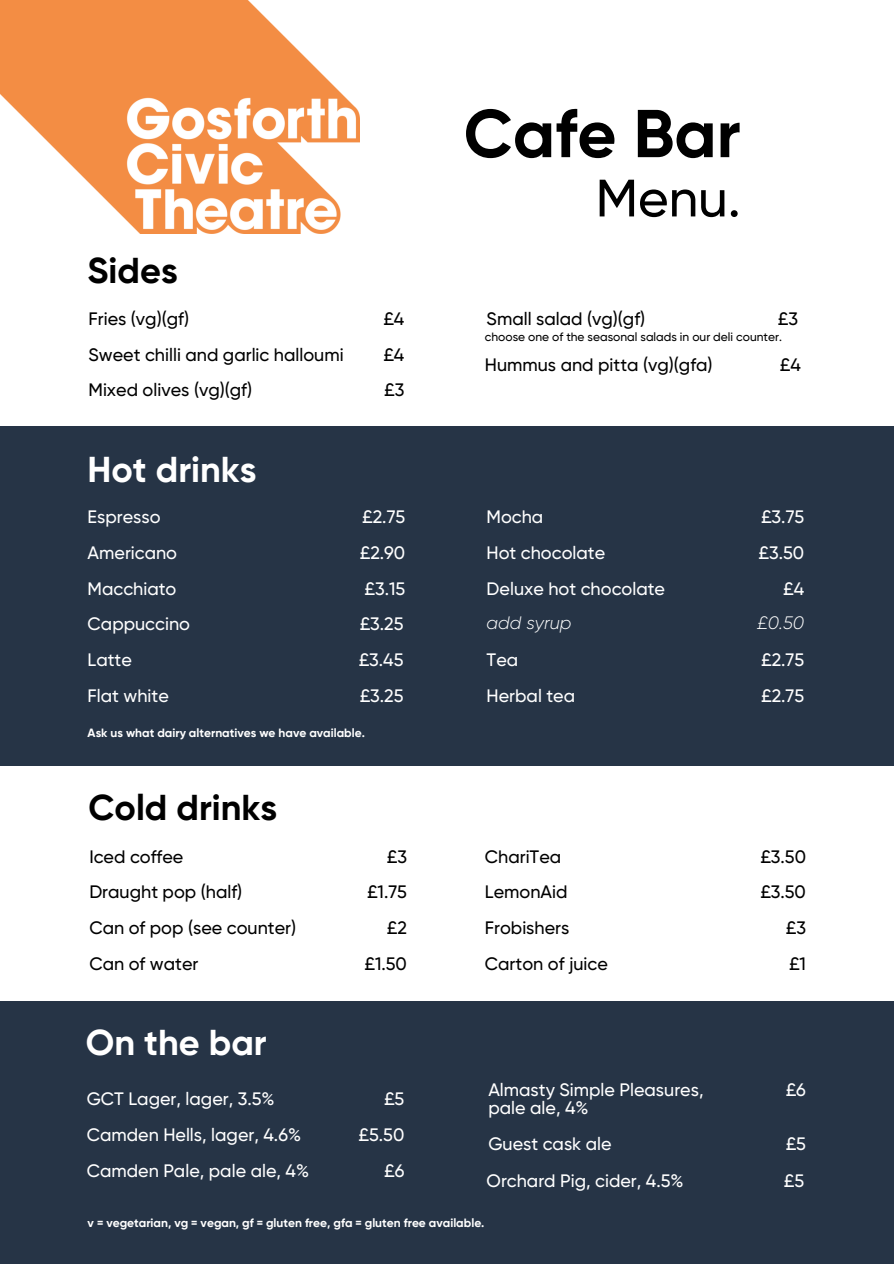
<style>
.page{position:relative;width:894px;height:1264px;background:#fff}
.page>*{position:absolute;margin:0;border:0;box-sizing:border-box;transform-origin:0 0}
.t1{font:700 67.5px "Gilroy";color:#000}
.t2{font:500 52.5px "Gilroy";color:#000}
.t3{font:700 36px "Gilroy";color:#fff}
.t4{font:700 36px "Gilroy";color:#000}
.t5{font:500 18px/18px "Gilroy";color:#fff}
.t6{font:500 18px "Gilroy";color:#000}
.t7{font:italic 300 18px "Gilroy";color:#fff}
.t8{font:700 12px "Gilroy";color:#fff}
.t9{font:500 12px "Gilroy";color:#000}
</style>
<div class="page">
<div style="left:0;top:426px;width:893px;height:339px;background:#263446"></div>
<div style="left:0;top:1001px;width:893px;height:262px;background:#263446"></div>
<img style="left:0;top:0;width:359px;height:234px">
<h1 class="t1" style="left:463px;top:91px;width:278px">Cafe Bar</h1>
<h2 class="t2" style="left:595px;top:166px;width:146px">Menu.</h2>
<h3 class="t4" style="left:88px;top:248px;width:92px">Sides</h3>
<p class="t6" style="left:88px;top:307px;width:102px">Fries (vg)(gf)</p>
<p class="t6" style="left:383px;top:307px;width:22px">£4</p>
<p class="t6" style="left:486px;top:307px;width:160px">Small salad (vg)(gf)</p>
<p class="t6" style="left:777px;top:307px;width:22px">£3</p>
<p class="t9" style="left:485px;top:330px;width:298px">choose one of the seasonal salads in our deli counter.</p>
<p class="t6" style="left:88px;top:343px;width:256px">Sweet chilli and garlic halloumi</p>
<p class="t6" style="left:383px;top:343px;width:22px">£4</p>
<p class="t6" style="left:88px;top:379px;width:165px">Mixed olives (vg)(gf)</p>
<p class="t6" style="left:384px;top:379px;width:22px">£3</p>
<h3 class="t3" style="left:88px;top:446px;width:170px">Hot drinks</h3>
<p class="t5" style="left:88px;top:507px;width:74px">Espresso</p>
<p class="t5" style="left:362px;top:507px;width:44px">£2.75</p>
<p class="t5" style="left:88px;top:543px;width:91px">Americano</p>
<p class="t5" style="left:360px;top:543px;width:47px">£2.90</p>
<p class="t5" style="left:88px;top:579px;width:90px">Macchiato</p>
<p class="t5" style="left:364px;top:579px;width:42px">£3.15</p>
<p class="t5" style="left:88px;top:614px;width:104px">Cappuccino</p>
<p class="t5" style="left:359px;top:614px;width:45px">£3.25</p>
<p class="t5" style="left:88px;top:650px;width:46px">Latte</p>
<p class="t5" style="left:358px;top:650px;width:46px">£3.45</p>
<p class="t5" style="left:88px;top:686px;width:83px">Flat white</p>
<p class="t5" style="left:359px;top:686px;width:45px">£3.25</p>
<p class="t8" style="left:88px;top:725px;width:279px">Ask us what dairy alternatives we have available.</p>
<h3 class="t4" style="left:88px;top:784px;width:190px">Cold drinks</h3>
<p class="t6" style="left:485px;top:354px;width:229px">Hummus and pitta (vg)(gfa)</p>
<p class="t6" style="left:779px;top:354px;width:22px">£4</p>
<p class="t5" style="left:486px;top:507px;width:58px">Mocha</p>
<p class="t5" style="left:760px;top:507px;width:45px">£3.75</p>
<p class="t5" style="left:486px;top:543px;width:120px">Hot chocolate</p>
<p class="t5" style="left:758px;top:543px;width:47px">£3.50</p>
<p class="t5" style="left:486px;top:579px;width:180px">Deluxe hot chocolate</p>
<p class="t5" style="left:783px;top:579px;width:22px">£4</p>
<p class="t7" style="left:486px;top:612px;width:86px">add syrup</p>
<p class="t7" style="left:757px;top:612px;width:48px">£0.50</p>
<p class="t5" style="left:486px;top:650px;width:33px">Tea</p>
<p class="t5" style="left:761px;top:650px;width:44px">£2.75</p>
<p class="t5" style="left:486px;top:686px;width:90px">Herbal tea</p>
<p class="t5" style="left:761px;top:686px;width:44px">£2.75</p>
<p class="t6" style="left:89px;top:845px;width:95px">Iced coffee</p>
<p class="t6" style="left:387px;top:845px;width:22px">£3</p>
<p class="t6" style="left:89px;top:881px;width:154px">Draught pop (half)</p>
<p class="t6" style="left:367px;top:881px;width:41px">£1.75</p>
<p class="t6" style="left:89px;top:916px;width:208px">Can of pop (see counter)</p>
<p class="t6" style="left:387px;top:916px;width:21px">£2</p>
<p class="t6" style="left:485px;top:916px;width:86px">Frobishers</p>
<p class="t6" style="left:785px;top:916px;width:22px">£3</p>
<p class="t6" style="left:485px;top:952px;width:124px">Carton of juice</p>
<p class="t6" style="left:788px;top:952px;width:18px">£1</p>
<p class="t6" style="left:485px;top:845px;width:78px">ChariTea</p>
<p class="t6" style="left:760px;top:845px;width:47px">£3.50</p>
<p class="t6" style="left:485px;top:881px;width:84px">LemonAid</p>
<p class="t6" style="left:760px;top:881px;width:47px">£3.50</p>
<p class="t6" style="left:89px;top:953px;width:110px">Can of water</p>
<p class="t6" style="left:364px;top:953px;width:44px">£1.50</p>
<h3 class="t3" style="left:86px;top:1020px;width:182px">On the bar</h3>
<p class="t5" style="left:87px;top:1089px;width:189px">GCT Lager, lager, 3.5%</p>
<p class="t5" style="left:384px;top:1089px;width:22px">£5</p>
<p class="t5" style="left:488px;top:1080px;width:217px">Almasty Simple Pleasures, pale ale, 4%</p>
<p class="t5" style="left:785px;top:1080px;width:22px">£6</p>
<p class="t5" style="left:488px;top:1134px;width:125px">Guest cask ale</p>
<p class="t5" style="left:785px;top:1134px;width:22px">£5</p>
<p class="t5" style="left:87px;top:1125px;width:216px">Camden Hells, lager, 4.6%</p>
<p class="t5" style="left:358px;top:1125px;width:47px">£5.50</p>
<p class="t5" style="left:87px;top:1161px;width:224px">Camden Pale, pale ale, 4%</p>
<p class="t5" style="left:384px;top:1161px;width:22px">£6</p>
<p class="t5" style="left:486px;top:1171px;width:198px">Orchard Pig, cider, 4.5%</p>
<p class="t5" style="left:783px;top:1171px;width:22px">£5</p>
<p class="t8" style="left:88px;top:1214px;width:398px">v = vegetarian, vg = vegan, gf = gluten free, gfa = gluten free available.</p>
</div>
